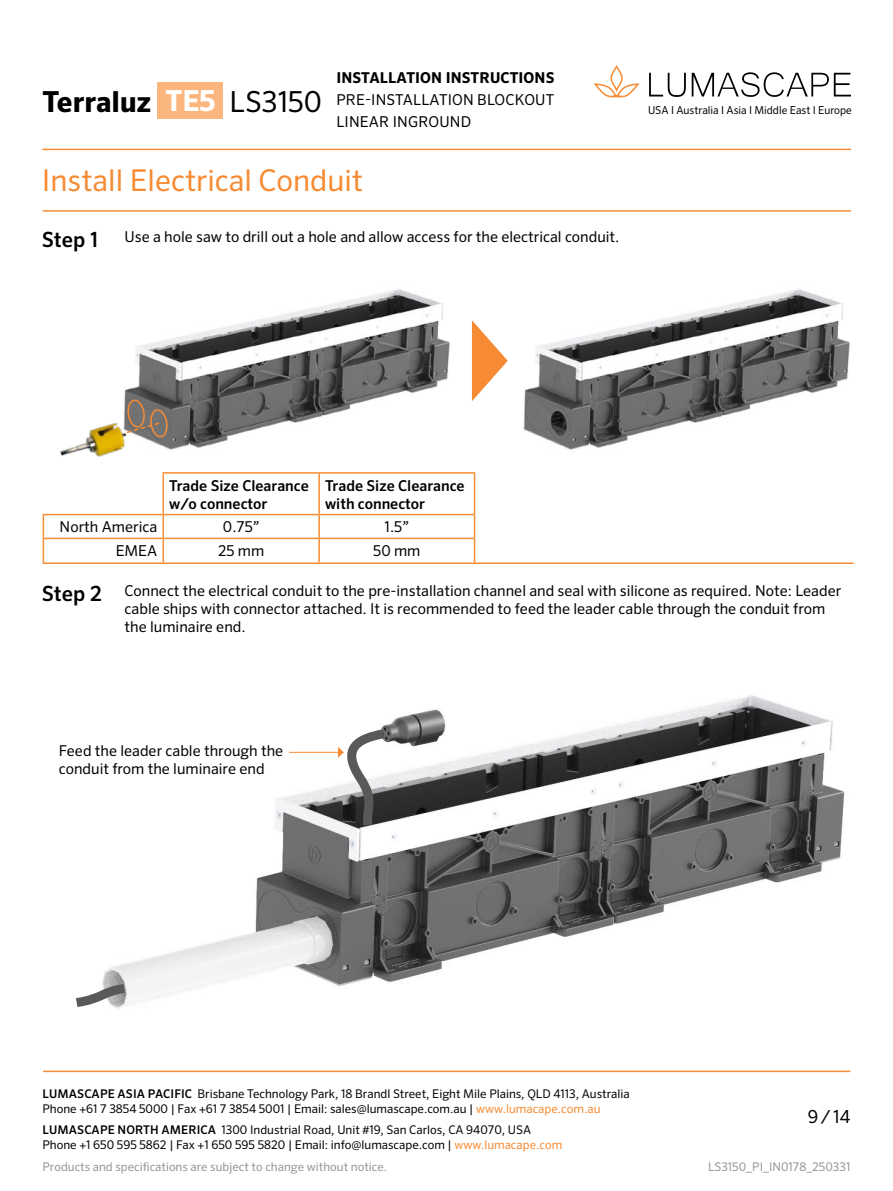
<style>
.page{position:relative;width:893px;height:1191px;background:#fff}
.page>*{position:absolute;margin:0;border:0;box-sizing:border-box;transform-origin:0 0}
.t1{font:30px "Sero Pro";color:#f68b33}
.t2{font:700 28.95px "Sero Pro";color:#000}
.t3{font:500 21px "Sero Pro";color:#000}
.t4{font:18px "Sero Pro";color:#000}
.t5{font:15px/18px "Sero Pro";color:#000}
.t6{font:500 15px/18px "Sero Pro";color:#000}
.t7{font:700 15px "Sero Pro";letter-spacing:.01em;color:#000}
.t8{font:12px/15px "Sero Pro";color:#000}
.t9{font:12px "Sero Pro";color:#939598}
.t10{font:10.95px "Sero Pro";color:#000}
.s1{color:#fff}
.s2{font-weight:400}
.s3{font-weight:500}
.s4{color:#f68b33}
</style>
<div class="page">
<hr style="left:42px;top:149px;width:809px;height:1px;background:#f68b33">
<hr style="left:43px;top:1070px;width:807px;height:2px;background:#f68b33">
<svg style="left:593px;top:65px;width:47px;height:33px"></svg>
<svg style="left:649px;top:73px;width:37px;height:24px"></svg>
<svg style="left:692px;top:72px;width:159px;height:25px"></svg>
<div style="left:158px;top:82px;width:65px;height:36px;background:#fbb67e"></div>
<img style="left:124px;top:289px;width:326px;height:161px">
<img style="left:523px;top:289px;width:327px;height:161px">
<hr style="left:43px;top:210px;width:808px;height:2px;background:#f68b33">
<hr style="left:43px;top:562px;width:811px;height:2px;background:#f68b33">
<img style="left:60px;top:411px;width:71px;height:46px">
<svg style="left:472px;top:320px;width:36px;height:81px"></svg>
<svg style="left:125px;top:400px;width:43px;height:37px;background:#87776a"></svg>
<hr style="left:163px;top:473px;width:1px;height:41px;background:#f68b33">
<hr style="left:163px;top:472px;width:156px;height:1px;background:#f68b33">
<hr style="left:318px;top:473px;width:2px;height:41px;background:#f68b33">
<hr style="left:319px;top:472px;width:156px;height:1px;background:#f68b33">
<hr style="left:474px;top:473px;width:1px;height:41px;background:#f68b33">
<hr style="left:43px;top:514px;width:120px;height:1px;background:#f68b33">
<hr style="left:163px;top:514px;width:156px;height:1px;background:#f68b33">
<hr style="left:318px;top:515px;width:2px;height:22px;background:#f68b33">
<hr style="left:319px;top:514px;width:156px;height:1px;background:#f68b33">
<svg style="left:43px;top:515px;width:1px;height:47px"></svg>
<hr style="left:43px;top:537px;width:120px;height:2px;background:#f68b33">
<svg style="left:163px;top:515px;width:1px;height:47px"></svg>
<hr style="left:163px;top:537px;width:156px;height:2px;background:#f68b33">
<hr style="left:318px;top:539px;width:2px;height:23px;background:#f68b33">
<hr style="left:319px;top:537px;width:156px;height:2px;background:#f68b33">
<svg style="left:474px;top:515px;width:1px;height:47px"></svg>
<img style="left:103px;top:695px;width:742px;height:307px">
<svg style="left:76px;top:978px;width:58px;height:31px"></svg>
<hr style="left:289px;top:752px;width:50px;height:1px;background:#f68b33">
<svg style="left:327px;top:723px;width:67px;height:112px"></svg>
<h2 class="t2" style="left:42px;top:84px;width:281px">Terraluz <span class="s1">TE5</span> <span class="s2">LS3150</span></h2>
<p class="t7" style="left:336px;top:68px;width:220px">INSTALLATION INSTRUCTIONS</p>
<p class="t5" style="left:336px;top:88px;width:219px;line-height:22.2px">PRE-INSTALLATION BLOCKOUT<br>LINEAR INGROUND</p>
<h1 class="t1" style="left:42px;top:162px;width:323px">Install Electrical Conduit</h1>
<h3 class="t3" style="left:42px;top:227px;width:58px">Step 1</h3>
<p class="t5" style="left:125px;top:228px;width:496px">Use a hole saw to drill out a hole and allow access for the electrical conduit.</p>
<p class="t10" style="left:648px;top:103px;width:205px">USA I Australia I Asia I Middle East I Europe</p>
<p class="t6" style="left:169px;top:476px;width:141px">Trade Size Clearance w/o connector</p>
<p class="t6" style="left:325px;top:476px;width:141px">Trade Size Clearance with connector</p>
<p class="t5" style="left:60px;top:518px;width:99px">North America</p>
<p class="t5" style="left:223px;top:518px;width:38px">0.75”</p>
<p class="t5" style="left:385px;top:518px;width:26px">1.5”</p>
<p class="t5" style="left:116px;top:541px;width:43px">EMEA</p>
<p class="t5" style="left:218px;top:541px;width:48px">25 mm</p>
<p class="t5" style="left:373px;top:541px;width:49px">50 mm</p>
<h3 class="t3" style="left:42px;top:581px;width:62px">Step 2</h3>
<p class="t5" style="left:125px;top:581px;width:718px">Connect the electrical conduit to the pre-installation channel and seal with silicone as required. Note: Leader cable ships with connector attached. It is recommended to feed the leader cable through the conduit from the luminaire end.</p>
<p class="t5" style="left:59px;top:741px;width:226px">Feed the leader cable through the conduit from the luminaire end</p>
<p class="t8" style="left:43px;top:1086px;width:589px"><span class="s3">LUMASCAPE ASIA PACIFIC</span> Brisbane Technology Park, 18 Brandl Street, Eight Mile Plains, QLD 4113, Australia<br>Phone +61 7 3854 5000 | Fax +61 7 3854 5001 | Email: sales@lumascape.com.au | <span class="s4">www.lumacape.com.au</span></p>
<p class="t8" style="left:43px;top:1122px;width:521px"><span class="s3">LUMASCAPE NORTH AMERICA</span> 1300 Industrial Road, Unit #19, San Carlos, CA 94070, USA<br>Phone +1 650 595 5862 | Fax +1 650 595 5820 | Email: info@lumascape.com | <span class="s4">www.lumacape.com</span></p>
<p class="t9" style="left:43px;top:1159px;width:346px">Products and specifications are subject to change without notice.</p>
<p class="t4" style="left:808px;top:1105px;width:44px">9/14</p>
<p class="t9" style="left:708px;top:1159px;width:144px">LS3150_PI_IN0178_250331</p>
</div>
